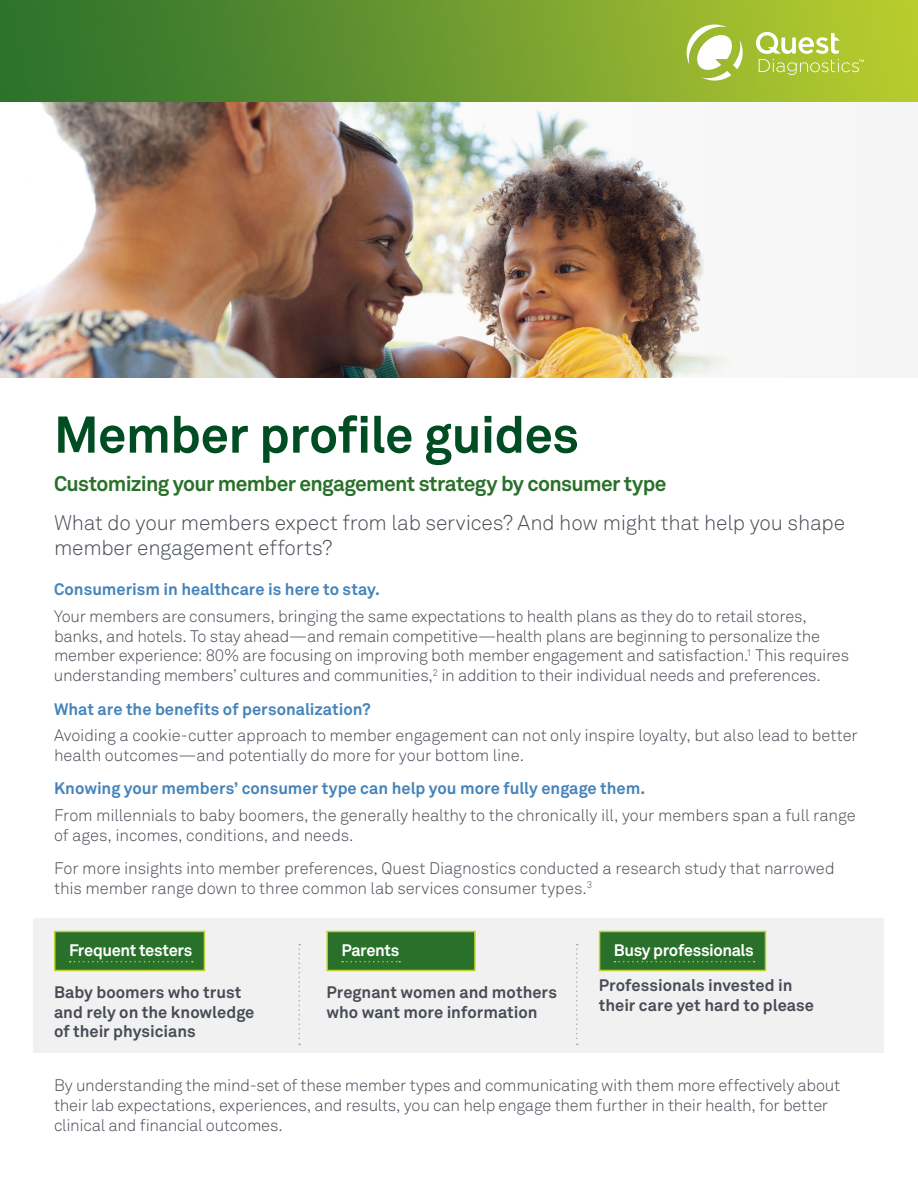
<style>
.page{position:relative;width:918px;height:1188px;background:#fff}
.page>*{position:absolute;margin:0;border:0;box-sizing:border-box;transform-origin:0 0}
.t1{font:700 51px "Akkurat Pro";letter-spacing:-.01em;color:#004c23}
.t2{font:300 21px/25.2px "Akkurat Pro";letter-spacing:-.01em;color:#474c55}
.t3{font:700 21px "Akkurat Pro";letter-spacing:-.03em;color:#29712a}
.t4{font:300 16.5px/19.8px "Akkurat Pro";letter-spacing:-.01em;color:#474c55}
.t5{font:700 16.5px/19.8px "Akkurat Pro";color:#474c55}
.t6{font:700 16.5px "Akkurat Pro";color:#4483ba}
.t7{font:700 16.5px "Akkurat Pro";letter-spacing:-.025em;color:#fff}
</style>
<div class="page">
<img style="left:0;top:101px;width:163px;height:277px">
<img style="left:163px;top:101px;width:755px;height:277px">
<div style="left:34px;top:918px;width:850px;height:135px;background:#f1f1f2"></div>
<img style="left:0;top:0;width:918px;height:101px">
<div style="left:55px;top:931px;width:149px;height:39px;background:#29712a"></div>
<svg style="left:70px;top:961px;width:123px;height:1px"></svg>
<div style="left:54px;top:931px;width:151px;height:40px;border:2px solid #bfd22b"></div>
<div style="left:327px;top:931px;width:148px;height:39px;background:#29712a"></div>
<svg style="left:342px;top:961px;width:58px;height:1px"></svg>
<div style="left:326px;top:931px;width:150px;height:40px;border:2px solid #bfd22b"></div>
<div style="left:600px;top:931px;width:166px;height:39px;background:#29712a"></div>
<svg style="left:615px;top:961px;width:140px;height:1px"></svg>
<div style="left:599px;top:931px;width:167px;height:40px;border:2px solid #bfd22b"></div>
<svg style="left:298px;top:944px;width:2px;height:101px"></svg>
<svg style="left:576px;top:944px;width:2px;height:101px"></svg>
<svg style="left:687px;top:25px;width:177px;height:56px"></svg>
<h1 class="t1" style="left:54px;top:403px;width:527px">Member profile guides</h1>
<p class="t3" style="left:54px;top:471px;width:614px">Customizing your member engagement strategy by consumer type</p>
<p class="t2" style="left:54px;top:510px;width:793px">What do your members expect from lab services? And how might that help you shape member engagement efforts?</p>
<p class="t6" style="left:54px;top:579px;width:328px">Consumerism in healthcare is here to stay.</p>
<p class="t4" style="left:54px;top:606px;width:797px">Your members are consumers, bringing the same expectations to health plans as they do to retail stores, banks, and hotels. To stay ahead—and remain competitive—health plans are beginning to personalize the member experience: 80% are focusing on improving both member engagement and satisfaction.<sup>1</sup> This requires understanding members’ cultures and communities,<sup>2</sup> in addition to their individual needs and preferences.</p>
<p class="t6" style="left:54px;top:699px;width:318px">What are the benefits of personalization?</p>
<p class="t4" style="left:54px;top:725px;width:805px">Avoiding a cookie-cutter approach to member engagement can not only inspire loyalty, but also lead to better health outcomes—and potentially do more for your bottom line.</p>
<p class="t6" style="left:54px;top:778px;width:593px">Knowing your members’ consumer type can help you more fully engage them.</p>
<p class="t4" style="left:54px;top:805px;width:803px">From millennials to baby boomers, the generally healthy to the chronically ill, your members span a full range of ages, incomes, conditions, and needs.</p>
<p class="t4" style="left:54px;top:858px;width:782px">For more insights into member preferences, Quest Diagnostics conducted a research study that narrowed this member range down to three common lab services consumer types.<sup>3</sup></p>
<p class="t7" style="left:69px;top:940px;width:125px">Frequent testers</p>
<p class="t5" style="left:54px;top:982px;width:202px">Baby boomers who trust and rely on the knowledge of their physicians</p>
<p class="t7" style="left:341px;top:940px;width:60px">Parents</p>
<p class="t5" style="left:326px;top:982px;width:232px">Pregnant women and mothers who want more information</p>
<p class="t7" style="left:614px;top:940px;width:142px">Busy professionals</p>
<p class="t5" style="left:599px;top:975px;width:217px">Professionals invested in their care yet hard to please</p>
<p class="t4" style="left:54px;top:1075px;width:788px">By understanding the mind-set of these member types and communicating with them more effectively about their lab expectations, experiences, and results, you can help engage them further in their health, for better clinical and financial outcomes.</p>
</div>
